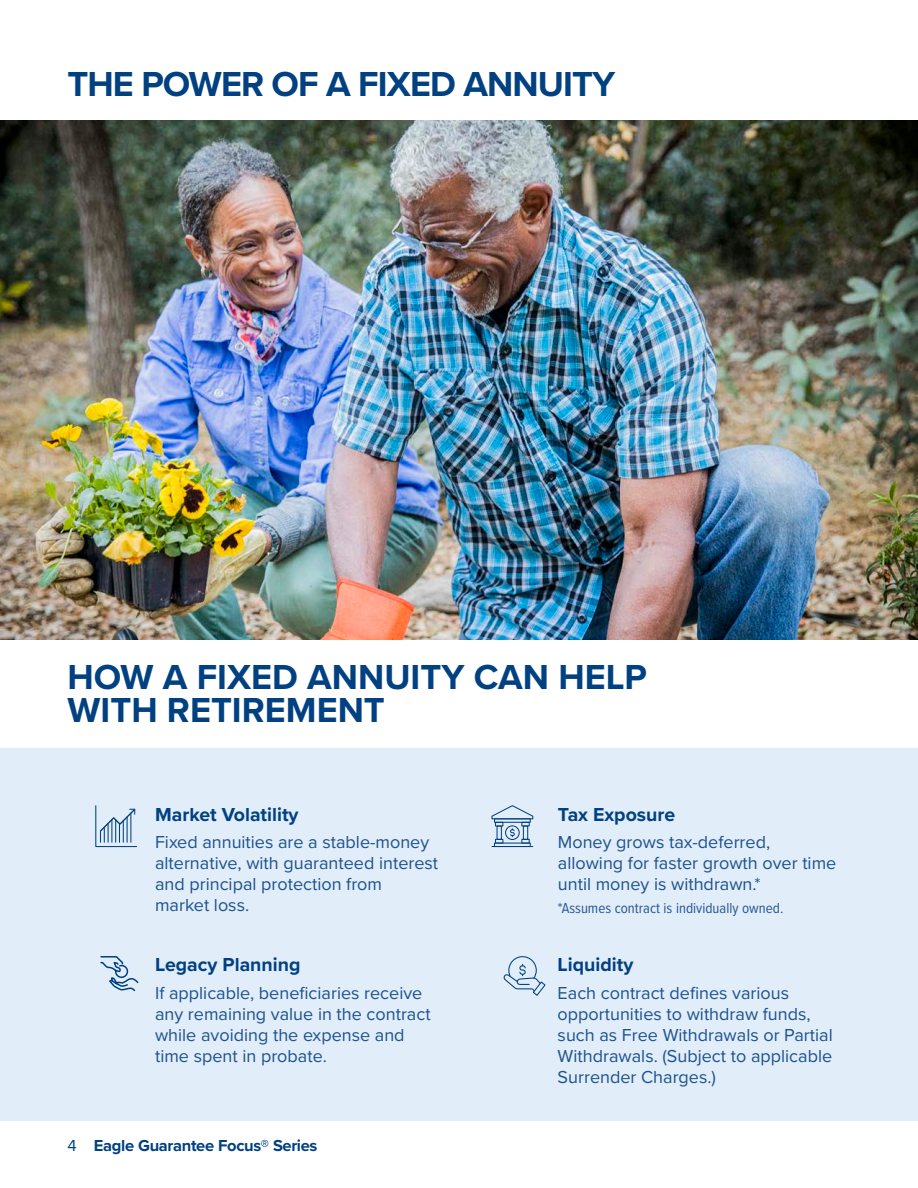
<style>
.page{position:relative;width:918px;height:1188px;background:#fff}
.page>*{position:absolute;margin:0;border:0;box-sizing:border-box;transform-origin:0 0}
.t1{font:700 36px/33px "Proxima Nova";color:#014081}
.t2{font:700 36px "Proxima Nova";letter-spacing:-.025em;color:#014081}
.t3{font:700 19.5px "Proxima Nova";color:#014081}
.t4{font:18px/21px "Proxima Nova";color:#1d528f}
.t5{font:700 16.5px "Proxima Nova";letter-spacing:-.02em;color:#014081}
.t6{font:15px "Proxima Nova Cond";color:#285894}
.s1{font-weight:400}
</style>
<div class="page">
<img style="left:0;top:120px;width:918px;height:520px">
<div style="left:0;top:748px;width:918px;height:372px;background:#e1edf8"></div>
<svg style="left:100px;top:956px;width:39px;height:36px"></svg>
<div style="left:494px;top:818px;width:37px;height:5px;border:1px solid #004181"></div>
<div style="left:497px;top:826px;width:5px;height:14px;border:1px solid #004181"></div>
<div style="left:495px;top:822px;width:8px;height:5px;border:1px solid #004181"></div>
<div style="left:495px;top:839px;width:8px;height:5px;border:1px solid #004181"></div>
<div style="left:523px;top:826px;width:5px;height:14px;border:1px solid #004181"></div>
<div style="left:521px;top:822px;width:9px;height:5px;border:1px solid #004181"></div>
<div style="left:521px;top:839px;width:9px;height:5px;border:1px solid #004181"></div>
<svg style="left:491px;top:805px;width:42px;height:15px"></svg>
<hr style="left:492px;top:846px;width:41px;height:1px;background:#004181">
<svg style="left:510px;top:829px;width:5px;height:8px"></svg>
<div style="left:505px;top:825px;width:15px;height:15px;border:1px solid #004181;border-radius:50%"></div>
<svg style="left:504px;top:956px;width:42px;height:40px"></svg>
<svg style="left:95px;top:805px;width:42px;height:42px"></svg>
<p class="t2" style="left:68px;top:57px;width:549px">THE POWER OF A FIXED ANNUITY</p>
<p class="t1" style="left:68px;top:660px;width:581px">HOW A FIXED ANNUITY CAN HELP<br>WITH RETIREMENT</p>
<p class="t3" style="left:155px;top:800px;width:145px">Market Volatility</p>
<p class="t4" style="left:155px;top:831px;width:285px">Fixed annuities are a stable-money alternative, with guaranteed interest and principal protection from</p>
<p class="t4" style="left:155px;top:894px;width:96px">market loss.</p>
<p class="t3" style="left:155px;top:950px;width:147px">Legacy Planning</p>
<p class="t4" style="left:155px;top:982px;width:277px">If applicable, beneficiaries receive any remaining value in the contract while avoiding the expense and time spent in probate.</p>
<p class="t5" style="left:68px;top:1134px;width:251px"><span class="s1">4</span> Eagle Guarantee Focus® Series</p>
<p class="t3" style="left:558px;top:800px;width:119px">Tax Exposure</p>
<p class="t4" style="left:558px;top:831px;width:280px">Money grows tax-deferred, allowing for faster growth over time until money is withdrawn.*</p>
<p class="t6" style="left:558px;top:897px;width:227px">*Assumes contract is individually owned.</p>
<p class="t3" style="left:558px;top:950px;width:77px">Liquidity</p>
<p class="t4" style="left:558px;top:982px;width:277px">Each contract defines various opportunities to withdraw funds, such as Free Withdrawals or Partial<br>Withdrawals. (Subject to applicable<br>Surrender Charges.)</p>
</div>
